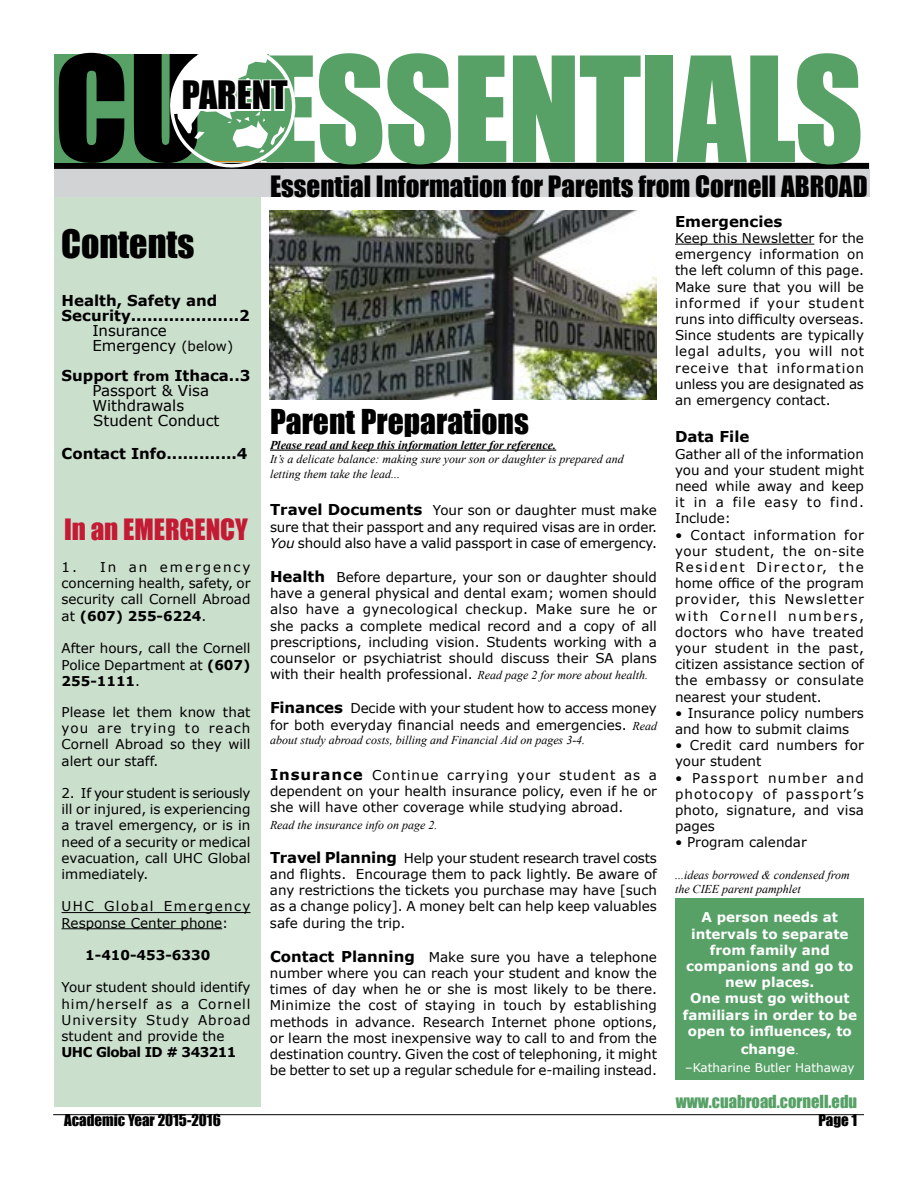
<style>
.page{position:relative;width:918px;height:1188px;background:#fff}
.page>*{position:absolute;margin:0;border:0;box-sizing:border-box;transform-origin:0 0}
.t1{font:135px "Impact";letter-spacing:-.01em;color:#57a167}
.t2{font:36px "Impact";color:#000}
.t3{font:31.5px "Impact";color:#000}
.t4{font:27px "Impact";color:#000}
.t5{font:27px "Impact";color:#c41b34}
.t6{font:16.5px "Impact";color:#57a167}
.t7{font:700 15px/15px "Verdana";color:#000}
.t8{font:15px/15px "Verdana";color:#000}
.t9{font:15px "Impact";color:#000}
.t10{font:13.5px/16.2px "Verdana";color:#000;text-align:justify}
.t11{font:700 13.5px/16.2px "Verdana";color:#fff;text-align:center}
.t12{font:700 13.5px "Verdana";letter-spacing:-.04em;color:#000}
.t13{font:700 13.5px "Verdana";color:#000}
.t14{font:italic 12px/14.4px "Times New Roman";color:#000}
.t15{font:italic 700 12px "Times New Roman";color:#000}
.t16{font:12px "Verdana";color:#fff}
.s1{font-size:133.65px;color:#000}
.s2{color:#000}
.s3{font-size:13.5px}
.s4{font-weight:700}
.s5{font-weight:700;font-size:13.5px}
.s6{font-weight:700;font-size:15px}
.s7{font-style:italic}
.s8{font-family:"Times New Roman";font-style:italic;font-size:12px}
.s9{font-family:"Times New Roman";font-weight:400;font-size:15px}
</style>
<div class="page">
<div style="left:54px;top:54px;width:207px;height:1053px;background:#cbdfcd"></div>
<hr style="left:62px;top:912px;width:188px;height:1px;background:#000">
<hr style="left:62px;top:928px;width:160px;height:1px;background:#000">
<hr style="left:53px;top:1114px;width:811px;height:1px;background:#000">
<div style="left:54px;top:169px;width:815px;height:27px;background:#d1d3d4"></div>
<div style="left:54px;top:163px;width:815px;height:6px;background:#000"></div>
<div style="left:54px;top:54px;width:154px;height:109px;background:#57a167"></div>
<hr style="left:270px;top:450px;width:286px;height:1px;background:#000">
<hr style="left:675px;top:244px;width:139px;height:1px;background:#000">
<img style="left:269px;top:211px;width:387px;height:189px">
<div style="left:675px;top:898px;width:189px;height:182px;background:#57a167"></div>
<svg style="left:162px;top:54px;width:141px;height:115px"></svg>
<h1 class="t1" style="left:54px;top:5px;width:811px"><span class="s1">C</span><span class="s2">U</span> ESSENTIALS</h1>
<h2 class="t2" style="left:182px;top:67px;width:107px">PARENT</h2>
<h2 class="t2" style="left:61px;top:216px;width:135px">Contents</h2>
<p class="t7" style="left:62px;top:293px;width:190px">Health, Safety and<br>Security....................2</p>
<p class="t8" style="left:92px;top:323px;width:142px">Insurance<br>Emergency <span class="s3">(below)</span></p>
<p class="t8" style="left:92px;top:368px;width:160px;text-indent:-31px"><span class="s4">Support</span> <span class="s5">from</span> <span class="s4">Ithaca..3<br></span>Passport &amp; Visa<br>Withdrawals<br>Student Conduct</p>
<p class="t7" style="left:62px;top:446px;width:188px">Contact Info.............4</p>
<h3 class="t5" style="left:64px;top:508px;width:185px">In an EMERGENCY</h3>
<p class="t10" style="left:62px;top:559px;width:190px">1. In an emergency concerning health, safety, or security call Cornell Abroad at <span class="s4">(607) 255-6224</span>.</p>
<p class="t10" style="left:62px;top:640px;width:190px">After hours, call the Cornell Police Department at <span class="s4">(607)<br>255-1111</span>.</p>
<p class="t10" style="left:62px;top:704px;width:190px">Please let them know that you are trying to reach Cornell Abroad so they will alert our staff.</p>
<p class="t10" style="left:62px;top:785px;width:190px">2. If your student is seriously ill or injured, is experiencing a travel emergency, or is in need of a security or medical evacuation, call UHC Global immediately.</p>
<p class="t10" style="left:62px;top:898px;width:190px">UHC Global Emergency<br>Response Center phone:</p>
<p class="t13" style="left:85px;top:946px;width:127px">1-410-453-6330</p>
<p class="t10" style="left:62px;top:979px;width:190px">Your student should identify him/herself as a Cornell University Study Abroad student and provide the</p>
<p class="t12" style="left:62px;top:1043px;width:176px">UHC Global ID # 343211</p>
<h3 class="t4" style="left:270px;top:165px;width:599px">Essential Information for Parents from Cornell ABROAD</h3>
<h3 class="t3" style="left:270px;top:398px;width:260px">Parent Preparations</h3>
<p class="t15" style="left:270px;top:436px;width:288px">Please read and keep this information letter for reference.</p>
<p class="t14" style="left:270px;top:452px;width:355px">It’s a delicate balance: making sure your son or daughter is prepared and letting them take the lead...</p>
<p class="t10" style="left:270px;top:502px;width:389px"><span class="s6">Travel Documents</span> Your son or daughter must make sure that their passport and any required visas are in order.<br><span class="s7">You</span> should also have a valid passport in case of emergency.</p>
<p class="t10" style="left:270px;top:569px;width:389px"><span class="s6">Health</span> Before departure, your son or daughter should have a general physical and dental exam; women should also have a gynecological checkup. Make sure he or she packs a complete medical record and a copy of all prescriptions, including vision. Students working with a counselor or psychiatrist should discuss their SA plans with their health professional. <span class="s8">Read page 2 for more about health.</span></p>
<p class="t10" style="left:270px;top:700px;width:389px"><span class="s6">Finances</span> Decide with your student how to access money for both everyday financial needs and emergencies. <span class="s8">Read</span></p>
<p class="t14" style="left:270px;top:733px;width:317px">about study abroad costs, billing and Financial Aid on pages 3-4.</p>
<p class="t10" style="left:270px;top:767px;width:389px"><span class="s6">Insurance</span> Continue carrying your student as a dependent on your health insurance policy, even if he or she will have other coverage while studying abroad.</p>
<p class="t14" style="left:270px;top:817px;width:169px">Read the insurance info on page 2.</p>
<p class="t10" style="left:270px;top:850px;width:389px"><span class="s6">Travel Planning</span> Help your student research travel costs and flights. Encourage them to pack lightly. Be aware of any restrictions the tickets you purchase may have [such as a change policy]. A money belt can help keep valuables safe during the trip.</p>
<p class="t10" style="left:270px;top:949px;width:389px"><span class="s6">Contact Planning</span> Make sure you have a telephone number where you can reach your student and know the times of day when he or she is most likely to be there.<br>Minimize the cost of staying in touch by establishing methods in advance. Research Internet phone options, or learn the most inexpensive way to call to and from the destination country. Given the cost of telephoning, it might be better to set up a regular schedule for e-mailing instead.</p>
<p class="t7" style="left:675px;top:214px;width:109px">Emergencies</p>
<p class="t10" style="left:675px;top:230px;width:191px">Keep this Newsletter for the emergency information on the left column of this page.<br>Make sure that you will be informed if your student runs into difficulty overseas.<br>Since students are typically legal adults, you will not receive that information unless you are designated as an emergency contact.</p>
<p class="t7" style="left:675px;top:429px;width:76px">Data File</p>
<p class="t10" style="left:675px;top:446px;width:191px">Gather all of the information you and your student might need while away and keep it in a file easy to find.<br>Include:</p>
<p class="t10" style="left:675px;top:527px;width:191px">• Contact information for your student, the on-site Resident Director, the home office of the program provider, this Newsletter with Cornell numbers, doctors who have treated your student in the past, citizen assistance section of the embassy or consulate nearest your student.</p>
<p class="t10" style="left:675px;top:705px;width:191px">• Insurance policy numbers and how to submit claims</p>
<p class="t10" style="left:675px;top:737px;width:191px">• Credit card numbers for your student</p>
<p class="t10" style="left:675px;top:770px;width:191px">• Passport number and photocopy of passport’s photo, signature, and visa pages</p>
<p class="t10" style="left:675px;top:834px;width:133px">• Program calendar</p>
<p class="t14" style="left:675px;top:868px;width:176px;line-height:13.5px">...ideas borrowed &amp; condensed from the CIEE parent pamphlet</p>
<p class="t11" style="left:683px;top:909px;width:176px">A person needs at intervals to separate from family and companions and go to new places.<br>One must go without familiars in order to be open to influences, to</p>
<p class="t11" style="left:741px;top:1040px;width:60px">change<span class="s9">.</span></p>
<p class="t16" style="left:685px;top:1059px;width:171px">–Katharine Butler Hathaway</p>
<p class="t6" style="left:676px;top:1089px;width:183px">www.cuabroad.cornell.edu</p>
<p class="t9" style="left:64px;top:1109px;width:158px">Academic Year 2015-2016</p>
<p class="t9" style="left:818px;top:1109px;width:40px">Page 1</p>
</div>
